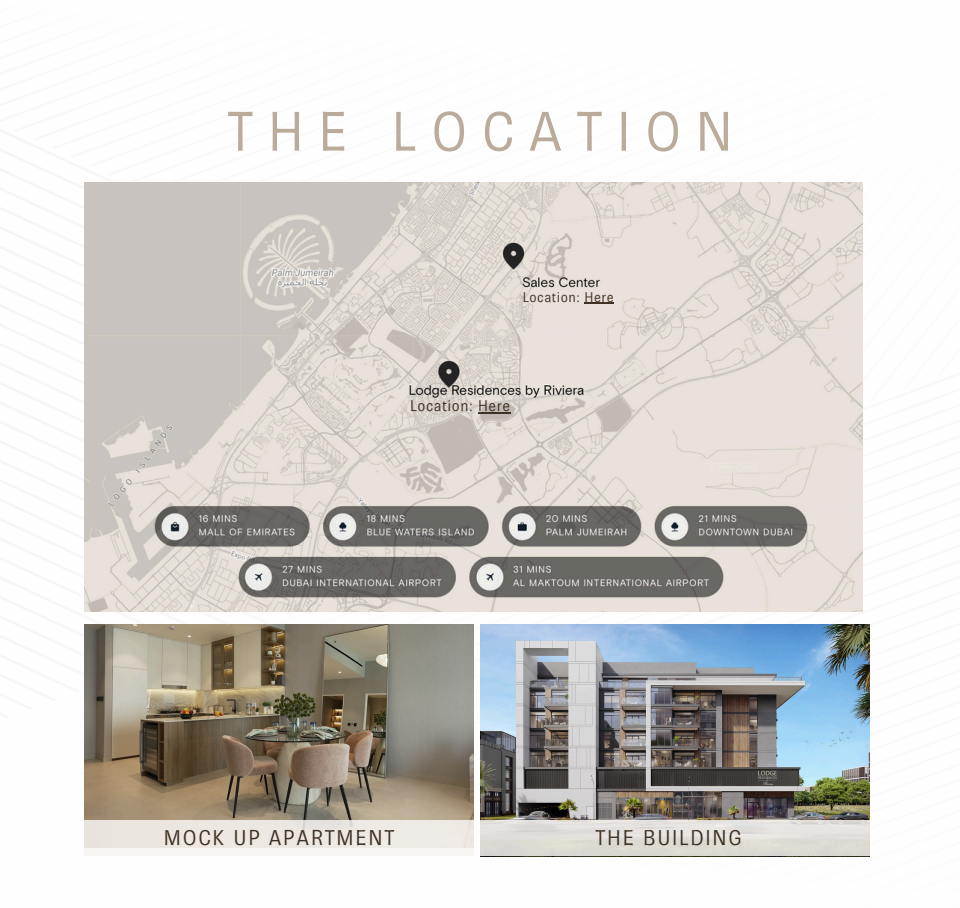
<style>
.page{position:relative;width:960px;height:908px;background:#fff}
.page>*{position:absolute;margin:0;border:0;box-sizing:border-box;transform-origin:0 0}
.t1{font:300 56.12px "Brown";letter-spacing:.255em;color:#bbab9a}
.t2{font:300 21.38px "Brown";letter-spacing:.08em;color:#3f3123}
.t3{font:300 15.38px "Brown";letter-spacing:.04em;color:#3f3123}
.t4{font:300 14px "Brown";letter-spacing:.04em;color:#3f3123}
</style>
<div class="page">
<img style="left:85px;top:624px;width:389px;height:196px">
<div style="left:85px;top:820px;width:389px;height:36px;background:linear-gradient(to bottom,#e8e2db,#f6f3ef)"></div>
<img style="left:480px;top:624px;width:389px;height:196px">
<img style="left:85px;top:182px;width:778px;height:429px">
<svg style="left:585px;top:302px;width:29px;height:1px"></svg>
<hr style="left:478px;top:412px;width:33px;height:1px;background:#3f3123">
<div style="left:480px;top:820px;width:389px;height:36px;background:#e0ddd8"></div>
<p class="t1" style="left:227px;top:100px;width:507px">THE LOCATION</p>
<p class="t4" style="left:523px;top:289px;width:92px">Location: Here</p>
<h2 class="t3" style="left:410px;top:397px;width:102px">Location: Here</h2>
<p class="t2" style="left:164px;top:825px;width:232px">MOCK UP APARTMENT</p>
<p class="t2" style="left:596px;top:825px;width:147px">THE BUILDING</p>
</div>
